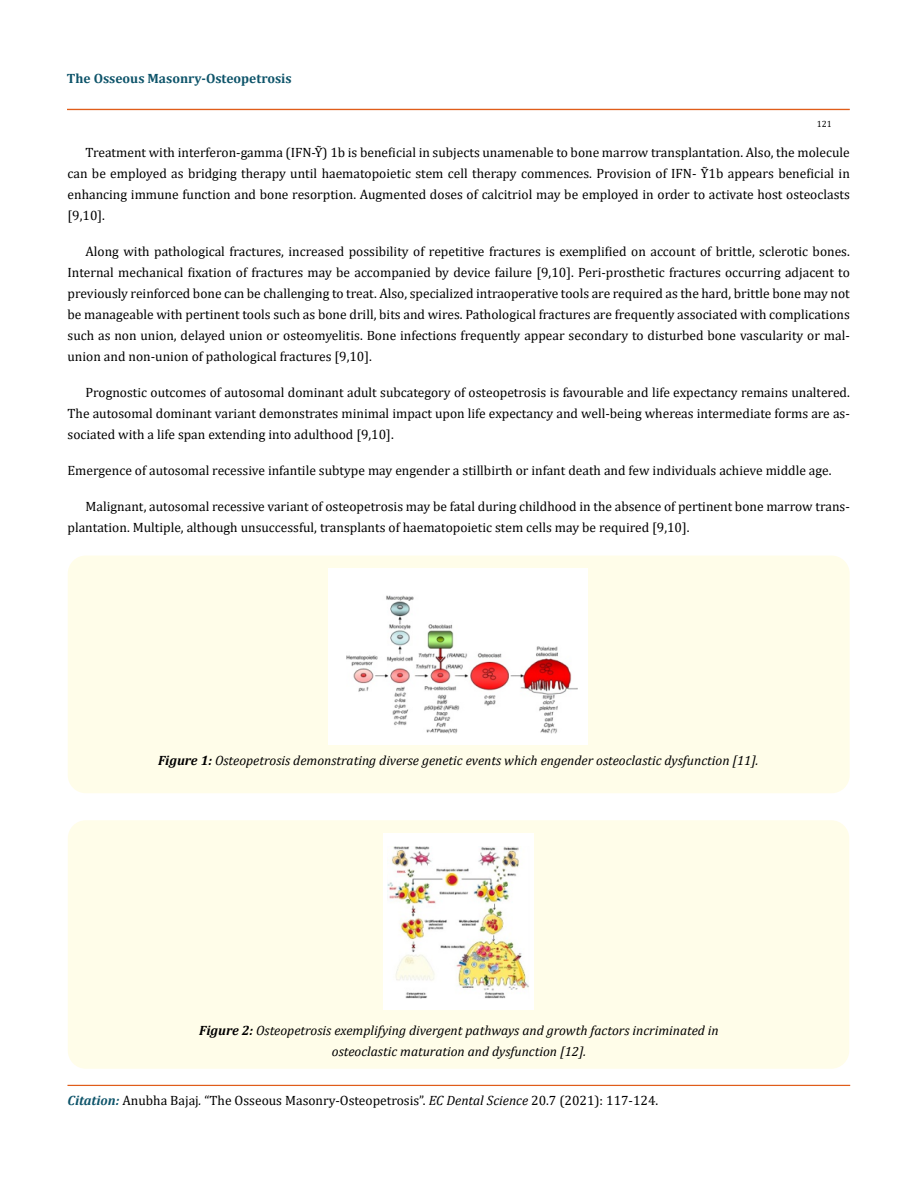
<style>
.page{position:relative;width:917px;height:1190px;background:#fff}
.page>*{position:absolute;margin:0;border:0;box-sizing:border-box;transform-origin:0 0}
.t1{font:13.5px/21px "Cambria";color:#000;text-align:justify}
.t2{font:italic 13.5px/21px "Cambria";color:#000;text-align:center}
.t3{font:700 13.5px "Cambria";color:#0e546a}
.t4{font:9px "Cambria";color:#000}
.s1{font-weight:700}
.s2{font-weight:700;font-style:italic;color:#0e546a}
.s3{font-style:italic}
</style>
<div class="page">
<div style="left:67px;top:109px;width:782px;height:1px;border:1px solid #e05d1a"></div>
<div style="left:68px;top:1085px;width:781px;height:1px;border:1px solid #e05d1a"></div>
<div style="left:68px;top:555px;width:781px;height:238px;background:#fffde9;border-radius:18px"></div>
<div style="left:68px;top:820px;width:781px;height:248px;background:#fffde9;border-radius:18px"></div>
<img style="left:329px;top:568px;width:258px;height:177px">
<img style="left:383px;top:834px;width:150px;height:175px">
<p class="t3" style="left:67px;top:69px;width:226px">The Osseous Masonry-Osteopetrosis</p>
<p class="t4" style="left:816px;top:118px;width:16px">121</p>
<p class="t1" style="left:68px;top:142px;width:783px;text-indent:18px">Treatment with interferon-gamma (IFN-Ỹ) 1b is beneficial in subjects unamenable to bone marrow transplantation. Also, the molecule can be employed as bridging therapy until haematopoietic stem cell therapy commences. Provision of IFN- Ỹ1b appears beneficial in enhancing immune function and bone resorption. Augmented doses of calcitriol may be employed in order to activate host osteoclasts [9,10].</p>
<p class="t1" style="left:68px;top:241px;width:783px;text-indent:18px">Along with pathological fractures, increased possibility of repetitive fractures is exemplified on account of brittle, sclerotic bones.<br>Internal mechanical fixation of fractures may be accompanied by device failure [9,10]. Peri-prosthetic fractures occurring adjacent to previously reinforced bone can be challenging to treat. Also, specialized intraoperative tools are required as the hard, brittle bone may not be manageable with pertinent tools such as bone drill, bits and wires. Pathological fractures are frequently associated with complications such as non union, delayed union or osteomyelitis. Bone infections frequently appear secondary to disturbed bone vascularity or mal&shy;union and non-union of pathological fractures [9,10].</p>
<p class="t1" style="left:68px;top:382px;width:783px;text-indent:18px">Prognostic outcomes of autosomal dominant adult subcategory of osteopetrosis is favourable and life expectancy remains unaltered.<br>The autosomal dominant variant demonstrates minimal impact upon life expectancy and well-being whereas intermediate forms are as&shy;sociated with a life span extending into adulthood [9,10].</p>
<p class="t1" style="left:68px;top:460px;width:765px">Emergence of autosomal recessive infantile subtype may engender a stillbirth or infant death and few individuals achieve middle age.</p>
<p class="t1" style="left:68px;top:496px;width:783px;text-indent:18px">Malignant, autosomal recessive variant of osteopetrosis may be fatal during childhood in the absence of pertinent bone marrow trans&shy;plantation. Multiple, although unsuccessful, transplants of haematopoietic stem cells may be required [9,10].</p>
<p class="t2" style="left:158px;top:749px;width:602px"><span class="s1">Figure 1:</span> Osteopetrosis demonstrating diverse genetic events which engender osteoclastic dysfunction [11].</p>
<p class="t2" style="left:199px;top:1019px;width:521px"><span class="s1">Figure 2:</span> Osteopetrosis exemplifying divergent pathways and growth factors incriminated in osteoclastic maturation and dysfunction [12].</p>
<p class="t1" style="left:68px;top:1090px;width:592px"><span class="s2">Citation:</span> Anubha Bajaj<span class="s3">.</span> “The Osseous Masonry-Osteopetrosis”. <span class="s3">EC Dental Science</span> 20.7 (2021): 117-124.</p>
</div>
